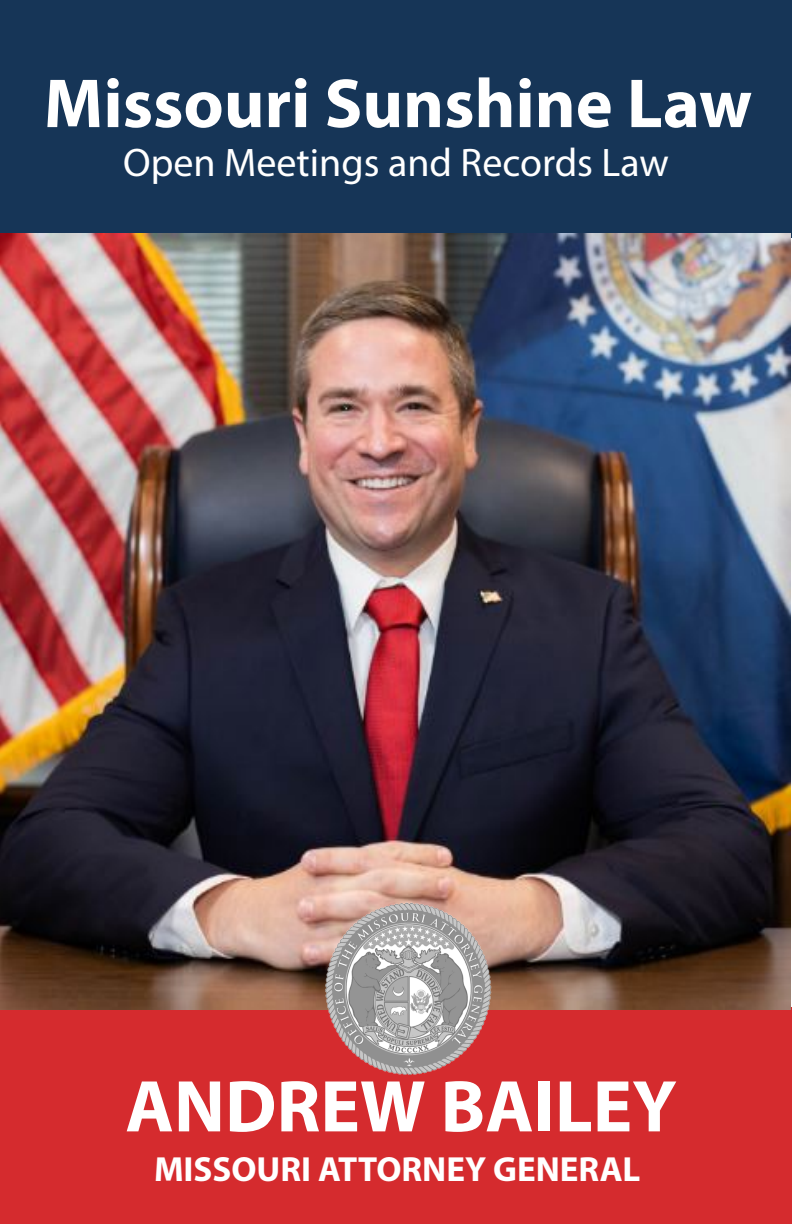
<style>
.page{position:relative;width:792px;height:1224px;background:#fff}
.page>*{position:absolute;margin:0;border:0;box-sizing:border-box;transform-origin:0 0}
.t1{font:700 74px "Myriad Pro";color:#fff}
.t2{font:700 70px "Myriad Pro";color:#fff}
.t3{font:40px "Myriad Pro";color:#fff}
.t4{font:700 35px "Myriad Pro";color:#fff}
</style>
<div class="page">
<div style="left:0;top:997px;width:792px;height:227px;background:#d52b2e"></div>
<div style="left:0;top:0;width:792px;height:239px;background:#163557"></div>
<img style="left:0;top:233px;width:790px;height:776px">
<img style="left:324px;top:902px;width:169px;height:172px">
<p class="t2" style="left:44px;top:58px;width:710px">Missouri Sunshine Law</p>
<p class="t3" style="left:123px;top:138px;width:547px">Open Meetings and Records Law</p>
<p class="t1" style="left:125px;top:1058px;width:553px">ANDREW BAILEY</p>
<p class="t4" style="left:154px;top:1147px;width:488px">MISSOURI ATTORNEY GENERAL</p>
</div>
